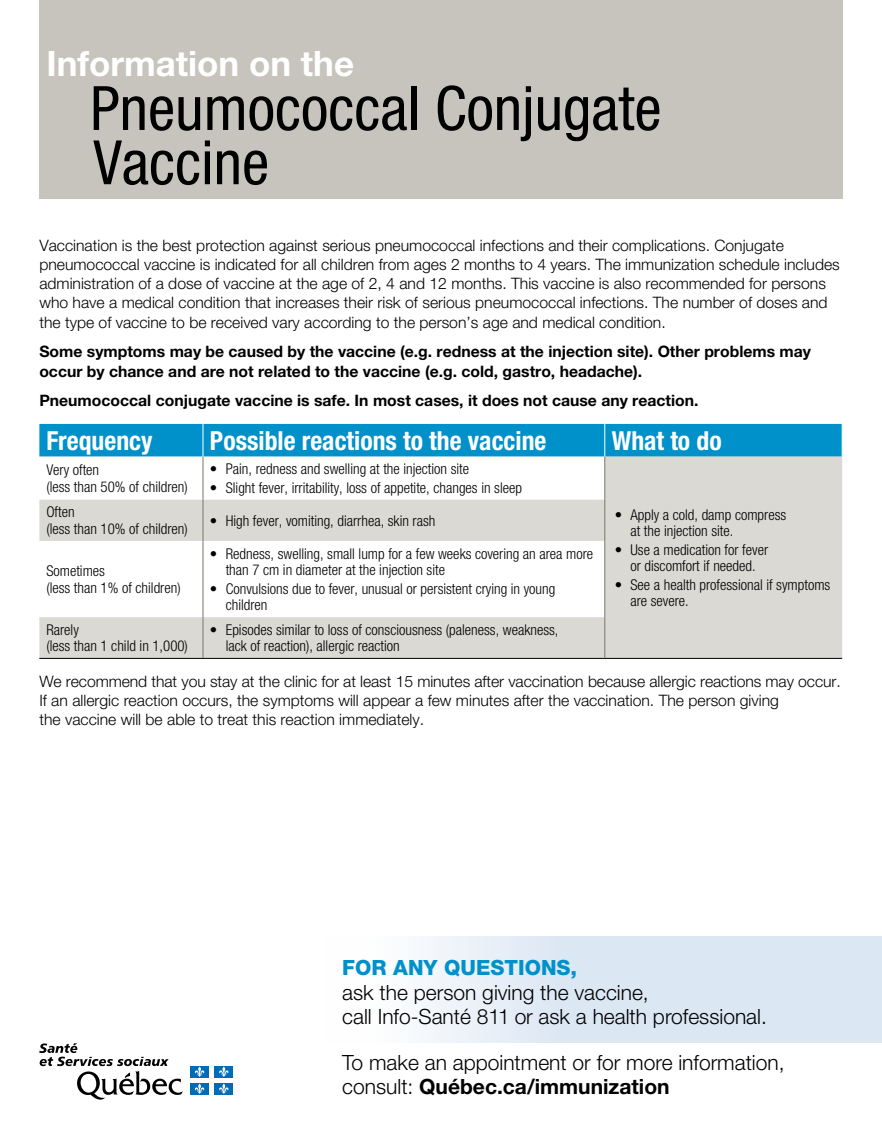
<style>
.page{position:relative;width:882px;height:1134px;background:#fff}
.page>*{position:absolute;margin:0;border:0;box-sizing:border-box;transform-origin:0 0}
.t1{font:condensed 61.25px/54.2px "Helvetica Neue LT Std";color:#000}
.t2{font:700 35px "Helvetica Neue LT Std";color:#fff}
.TH{font:700 condensed 26.25px "Helvetica Neue LT Std";color:#fff}
.t3{font:300 21px/24.5px "Helvetica Neue LT Std";color:#000}
.t4{font:300 15.75px/19.2px "Helvetica Neue LT Std";color:#000}
.t5{font:700 15.75px/19.2px "Helvetica Neue LT Std";color:#000}
.TD{font:300 condensed 14.88px/16.6px "Helvetica Neue LT Std";color:#000}
.s1{font-weight:800;color:#0091ca}
.s2{font-weight:700}
</style>
<div class="page">
<svg style="left:39px;top:1043px;width:144px;height:57px"></svg>
<div style="left:190px;top:1066px;width:19px;height:11px;background:#006cb7"></div>
<svg style="left:195px;top:1067px;width:10px;height:10px"></svg>
<div style="left:214px;top:1066px;width:19px;height:11px;background:#006cb7"></div>
<svg style="left:219px;top:1067px;width:10px;height:10px"></svg>
<div style="left:190px;top:1083px;width:19px;height:11px;background:#006cb7"></div>
<svg style="left:195px;top:1084px;width:10px;height:10px"></svg>
<div style="left:214px;top:1083px;width:19px;height:11px;background:#006cb7"></div>
<svg style="left:219px;top:1084px;width:10px;height:10px"></svg>
<div style="left:326px;top:937px;width:556px;height:106px;background:linear-gradient(to right,#f7f9fc,#d2e1f1)"></div>
<div style="left:39px;top:0;width:804px;height:198px;background:#c6c4bd"></div>
<div style="left:39px;top:424px;width:803px;height:33px;background:#0091ca"></div>
<svg style="left:39px;top:457px;width:803px;height:201px;fill:#dbd9d4"></svg>
<hr style="left:605px;top:658px;width:237px;height:1px;background:#000">
<hr style="left:203px;top:424px;width:1px;height:33px;background:#fff">
<hr style="left:604px;top:424px;width:1px;height:33px;background:#fff">
<hr style="left:39px;top:658px;width:164px;height:1px;background:#000">
<hr style="left:203px;top:658px;width:402px;height:1px;background:#000">
<hr style="left:604px;top:457px;width:1px;height:43px;background:#797869">
<hr style="left:604px;top:500px;width:1px;height:41px;background:#797869">
<hr style="left:604px;top:541px;width:1px;height:76px;background:#797869">
<hr style="left:604px;top:617px;width:1px;height:41px;background:#797869">
<hr style="left:203px;top:457px;width:1px;height:43px;background:#797869">
<hr style="left:203px;top:500px;width:1px;height:41px;background:#797869">
<hr style="left:203px;top:541px;width:1px;height:76px;background:#797869">
<hr style="left:203px;top:617px;width:1px;height:41px;background:#797869">
<h2 class="t2" style="left:46px;top:42px;width:309px">Information on the</h2>
<h1 class="t1" style="left:90px;top:81px;width:573px">Pneumococcal Conjugate<br>Vaccine</h1>
<p class="t4" style="left:39px;top:235px;width:802px">Vaccination is the best protection against serious pneumococcal infections and their complications. Conjugate pneumococcal vaccine is indicated for all children from ages 2 months to 4 years. The immunization schedule includes administration of a dose of vaccine at the age of 2, 4 and 12 months. This vaccine is also recommended for persons who have a medical condition that increases their risk of serious pneumococcal infections. The number of doses and the type of vaccine to be received vary according to the person’s age and medical condition.</p>
<p class="t5" style="left:39px;top:342px;width:773px">Some symptoms may be caused by the vaccine (e.g. redness at the injection site). Other problems may occur by chance and are not related to the vaccine (e.g. cold, gastro, headache).</p>
<p class="t5" style="left:39px;top:391px;width:661px">Pneumococcal conjugate vaccine is safe. In most cases, it does not cause any reaction.</p>
<p class="TH" style="left:46px;top:424px;width:108px">Frequency</p>
<p class="TH" style="left:210px;top:424px;width:338px">Possible reactions to the vaccine</p>
<p class="TH" style="left:612px;top:424px;width:111px">What to do</p>
<p class="TD" style="left:46px;top:461px;width:143px">Very often<br>(less than 50% of children)</p>
<p class="TD" style="left:210px;top:461px;width:261px">• Pain, redness and swelling at the injection site</p>
<p class="TD" style="left:210px;top:479px;width:314px">• Slight fever, irritability, loss of appetite, changes in sleep</p>
<p class="TD" style="left:46px;top:504px;width:143px">Often<br>(less than 10% of children)</p>
<p class="TD" style="left:210px;top:512px;width:227px">• High fever, vomiting, diarrhea, skin rash</p>
<p class="TD" style="left:46px;top:562px;width:136px">Sometimes<br>(less than 1% of children)</p>
<p class="TD" style="left:226px;top:545px;width:369px;text-indent:-16px">• Redness, swelling, small lump for a few weeks covering an area more than 7 cm in diameter at the injection site</p>
<p class="TD" style="left:226px;top:580px;width:331px;text-indent:-16px">• Convulsions due to fever, unusual or persistent crying in young children</p>
<p class="TD" style="left:630px;top:506px;width:157px;text-indent:-16px">• Apply a cold, damp compress at the injection site.</p>
<p class="TD" style="left:615px;top:541px;width:155px;text-align:center">• Use a medication for fever or discomfort if needed.</p>
<p class="TD" style="left:630px;top:576px;width:201px;text-indent:-16px">• See a health professional if symptoms are severe.</p>
<p class="TD" style="left:46px;top:621px;width:143px">Rarely<br>(less than 1 child in 1,000)</p>
<p class="TD" style="left:226px;top:621px;width:334px;text-indent:-16px">• Episodes similar to loss of consciousness (paleness, weakness, lack of reaction), allergic reaction</p>
<p class="t4" style="left:39px;top:671px;width:803px">We recommend that you stay at the clinic for at least 15 minutes after vaccination because allergic reactions may occur.<br>If an allergic reaction occurs, the symptoms will appear a few minutes after the vaccination. The person giving<br>the vaccine will be able to treat this reaction immediately.</p>
<p class="t3" style="left:342px;top:955px;width:426px"><span class="s1">FOR ANY QUESTIONS,<br></span>ask the person giving the vaccine,<br>call Info-Santé 811 or ask a health professional.</p>
<p class="t3" style="left:342px;top:1050px;width:444px">To make an appointment or for more information, consult: <span class="s2">Québec.ca/immunization</span></p>
</div>
